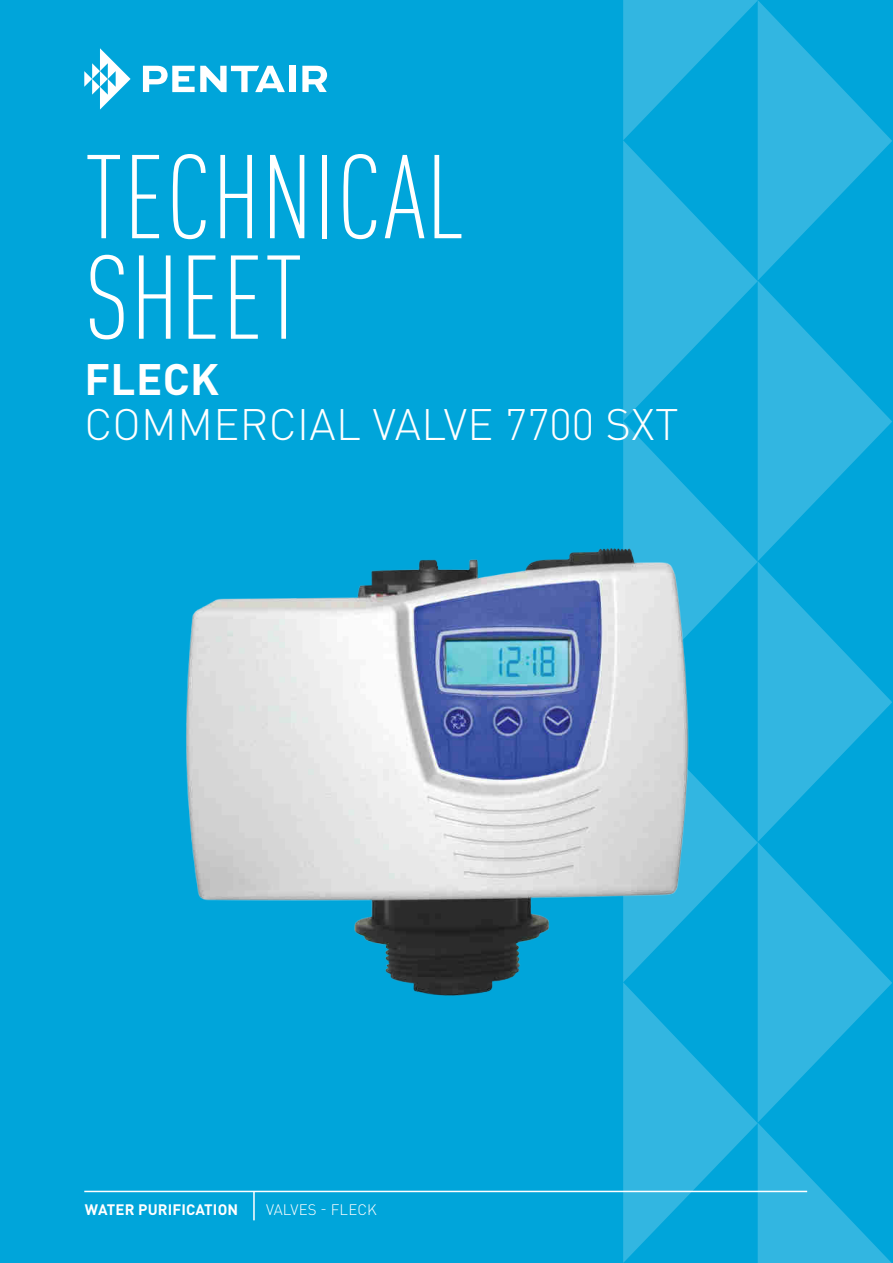
<style>
.page{position:relative;width:893px;height:1263px;background:#00a5da}
.page>*{position:absolute;margin:0;border:0;box-sizing:border-box;transform-origin:0 0}
.t1{font:300 condensed 117px/100.5px "DIN Pro";letter-spacing:.01em;color:#fff}
.t2{font:300 43.5px "DIN Pro";letter-spacing:.01em;color:#fff}
.t3{font:700 43.5px "DIN Pro";letter-spacing:.01em;color:#fff}
.t4{font:700 15px "DIN Pro";letter-spacing:.01em;color:#fff}
.t5{font:300 15px "DIN Pro";letter-spacing:.01em;color:#fff}
</style>
<div class="page">
<svg style="left:84px;top:48px;width:47px;height:62px"></svg>
<svg style="left:143px;top:66px;width:142px;height:26px"></svg>
<div style="left:289px;top:66px;width:6px;height:26px;background:#fff"></div>
<svg style="left:302px;top:66px;width:25px;height:26px"></svg>
<svg style="left:623px;top:0;width:269px;height:1263px"></svg>
<hr style="left:84px;top:1191px;width:723px;height:1px;background:#fff">
<hr style="left:253px;top:1191px;width:2px;height:29px;background:#fff">
<img style="left:186px;top:546px;width:562px;height:509px">
<h1 class="t1" style="left:85px;top:140px;width:381px">TECHNICAL<br>SHEET</h1>
<p class="t3" style="left:85px;top:343px;width:136px">FLECK</p>
<p class="t2" style="left:85px;top:390px;width:595px">COMMERCIAL VALVE 7700 SXT</p>
<p class="t4" style="left:85px;top:1197px;width:155px">WATER PURIFICATION</p>
<p class="t5" style="left:266px;top:1198px;width:112px">VALVES - FLECK</p>
</div>
